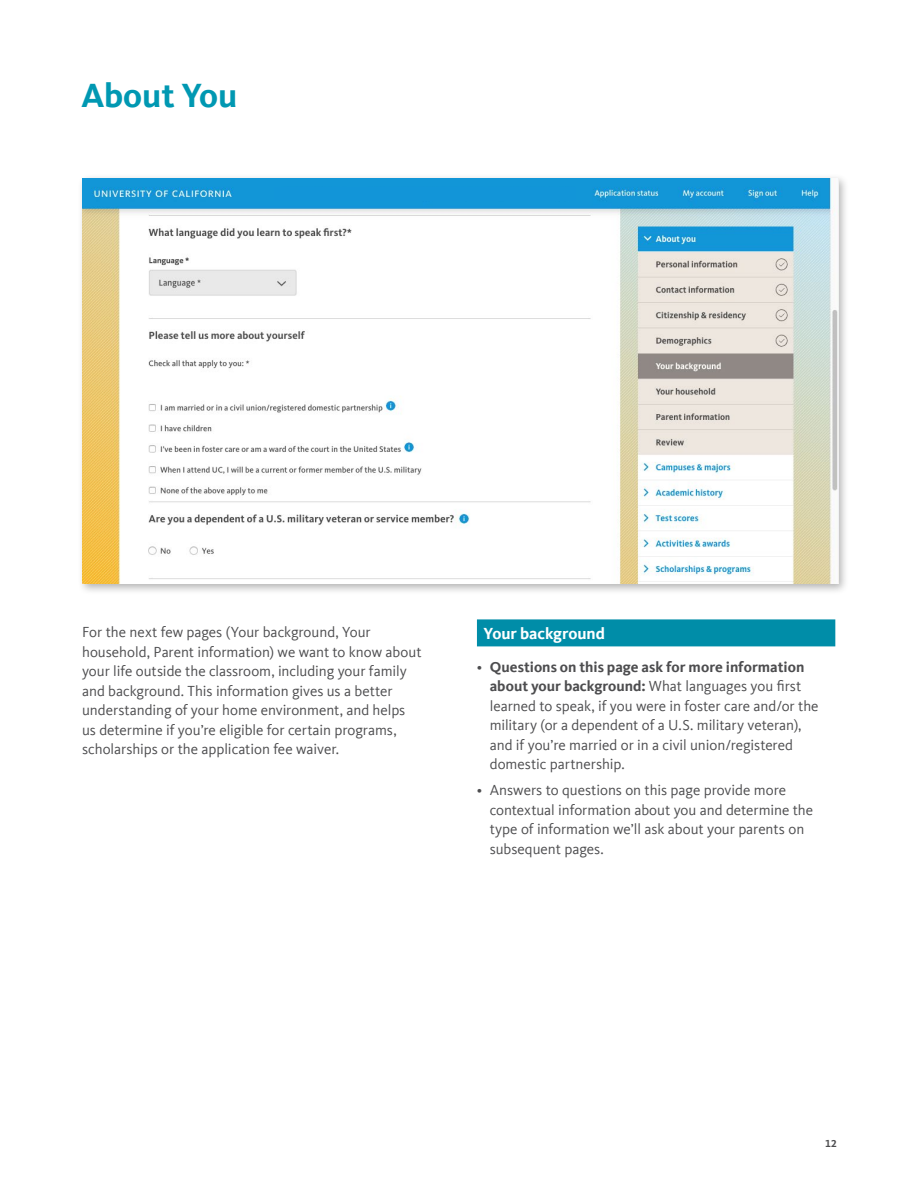
<style>
.page{position:relative;width:918px;height:1188px;background:#fff}
.page>*{position:absolute;margin:0;border:0;box-sizing:border-box;transform-origin:0 0}
.t1{font:700 34.5px "Kievit Offc Pro";color:#0098b2}
.t2{font:700 16.5px "Kievit Offc Pro";letter-spacing:-.005em;color:#fff}
.t3{font:15px/19.5px "Kievit Offc Pro";letter-spacing:-.005em;color:#4d4d4f}
.t4{font:700 10.5px "Kievit Offc Pro";color:#4d4d4f}
.s1{font-weight:700}
</style>
<div class="page">
<div style="left:477px;top:619px;width:358px;height:27px;background:#008da8"></div>
<div style="left:77px;top:174px;width:773px;height:421px;background:#000;opacity:.3"></div>
<img style="left:82px;top:178px;width:756px;height:405px">
<div style="left:274px;top:187px;width:302px;height:13px;background:#1295d8"></div>
<h1 class="t1" style="left:81px;top:75px;width:158px">About You</h1>
<p class="t3" style="left:82px;top:623px;width:341px">For the next few pages (Your background, Your household, Parent information) we want to know about your life outside the classroom, including your family and background. This information gives us a better understanding of your home environment, and helps us determine if you’re eligible for certain programs, scholarships or the application fee waiver.</p>
<p class="t2" style="left:483px;top:623px;width:123px">Your background</p>
<p class="t3" style="left:490px;top:657px;width:330px;text-indent:-13px">• <span class="s1">Questions on this page ask for more information about your background:</span> What languages you first learned to speak, if you were in foster care and/or the military (or a dependent of a U.S. military veteran), and if you’re married or in a civil union/registered domestic partnership.</p>
<p class="t3" style="left:490px;top:780px;width:325px;text-indent:-13px">• Answers to questions on this page provide more contextual information about you and determine the type of information we’ll ask about your parents on subsequent pages.</p>
<p class="t4" style="left:825px;top:1138px;width:13px">12</p>
</div>
